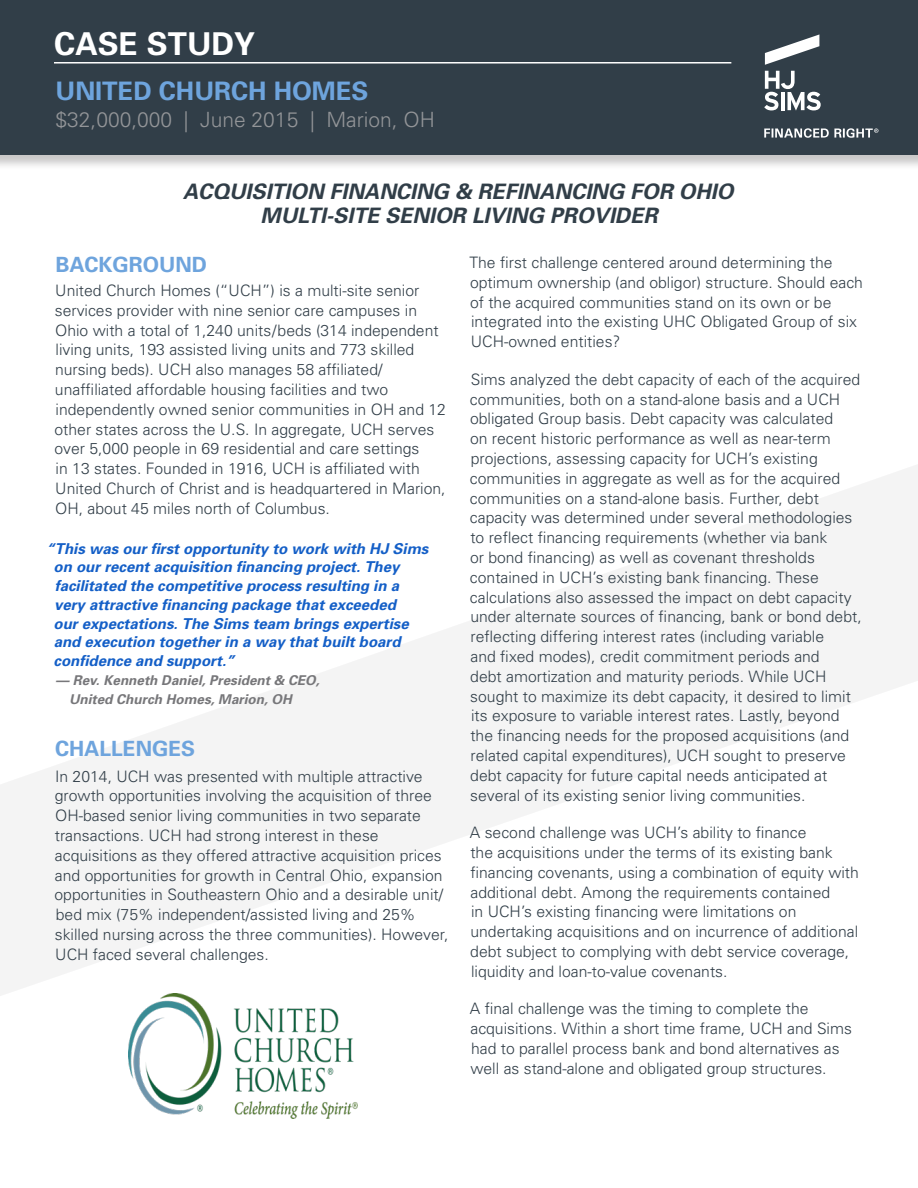
<style>
.page{position:relative;width:918px;height:1188px;background:#fff}
.page>*{position:absolute;margin:0;border:0;box-sizing:border-box;transform-origin:0 0}
.t1{font:700 31.5px "Univers";color:#fff}
.t2{font:700 25.5px "Univers";color:#6ea4dd}
.Sub_Spacing{font:italic 700 21.3px/24px "Univers";color:#313e48;text-align:center}
.t3{font:300 21px "Univers";color:#939598}
.Sub_Spacing-2{font:700 21px "Univers";color:#6ea4dd}
.Sub_Spacing-3{font:300 15.75px/19.8px "Univers";color:#313e48}
.Body_Copy{font:300 15.75px/19.8px "Univers";color:#313e48}
.t4{font:italic 700 15px/18.8px "Univers";color:#145fc7}
.t5{font:italic 700 13.5px/18.8px "Univers";color:#77777a}
</style>
<div class="page">
<div style="left:0;top:0;width:918px;height:170px;background:#231f20;opacity:.25"></div>
<div style="left:0;top:0;width:918px;height:155px;background:#313e48"></div>
<hr style="left:54px;top:62px;width:677px;height:2px;background:#fff">
<svg style="left:765px;top:34px;width:54px;height:31px"></svg>
<svg style="left:764px;top:71px;width:57px;height:40px"></svg>
<svg style="left:764px;top:128px;width:114px;height:10px"></svg>
<svg style="left:0;top:465px;width:918px;height:531px"></svg>
<img style="left:129px;top:993px;width:228px;height:126px">
<h1 class="t1" style="left:54px;top:25px;width:203px">CASE STUDY</h1>
<p class="t2" style="left:56px;top:75px;width:315px">UNITED CHURCH HOMES</p>
<p class="t3" style="left:56px;top:106px;width:381px">$32,000,000 | June 2015 | Marion, OH</p>
<p class="Sub_Spacing" style="left:183px;top:179px;width:552px">ACQUISITION FINANCING &amp; REFINANCING FOR OHIO<br>MULTI-SITE SENIOR LIVING PROVIDER</p>
<p class="Sub_Spacing-2" style="left:55px;top:252px;width:153px">BACKGROUND</p>
<p class="Body_Copy" style="left:55px;top:281px;width:393px">United Church Homes (“UCH”) is a multi-site senior services provider with nine senior care campuses in Ohio with a total of 1,240 units/beds (314 independent living units, 193 assisted living units and 773 skilled nursing beds). UCH also manages 58 affiliated/ unaffiliated affordable housing facilities and two independently owned senior communities in OH and 12 other states across the U.S. In aggregate, UCH serves over 5,000 people in 69 residential and care settings<br>in 13 states. Founded in 1916, UCH is affiliated with United Church of Christ and is headquartered in Marion, OH, about 45 miles north of Columbus.</p>
<p class="t4" style="left:54px;top:539px;width:376px;text-indent:-7px">“This was our first opportunity to work with HJ Sims on our recent acquisition financing project. They facilitated the competitive process resulting in a very attractive financing package that exceeded<br>our expectations. The Sims team brings expertise and execution together in a way that built board confidence and support.”</p>
<p class="t5" style="left:69px;top:671px;width:252px;text-indent:-14px">— Rev. Kenneth Daniel, President &amp; CEO,<br>United Church Homes, Marion, OH</p>
<p class="Sub_Spacing-2" style="left:55px;top:736px;width:142px">CHALLENGES</p>
<p class="Sub_Spacing-3" style="left:55px;top:766px;width:395px">In 2014, UCH was presented with multiple attractive growth opportunities involving the acquisition of three OH-based senior living communities in two separate transactions. UCH had strong interest in these acquisitions as they offered attractive acquisition prices and opportunities for growth in Central Ohio, expansion opportunities in Southeastern Ohio and a desirable unit/ bed mix (75% independent/assisted living and 25% skilled nursing across the three communities). However, UCH faced several challenges.</p>
<p class="Sub_Spacing-3" style="left:469px;top:253px;width:395px">The first challenge centered around determining the optimum ownership (and obligor) structure. Should each of the acquired communities stand on its own or be integrated into the existing UHC Obligated Group of six UCH-owned entities?</p>
<p class="Sub_Spacing-3" style="left:470px;top:369px;width:393px">Sims analyzed the debt capacity of each of the acquired communities, both on a stand-alone basis and a UCH obligated Group basis. Debt capacity was calculated<br>on recent historic performance as well as near-term projections, assessing capacity for UCH’s existing communities in aggregate as well as for the acquired communities on a stand-alone basis. Further, debt capacity was determined under several methodologies to reflect financing requirements (whether via bank<br>or bond financing) as well as covenant thresholds contained in UCH’s existing bank financing. These calculations also assessed the impact on debt capacity under alternate sources of financing, bank or bond debt, reflecting differing interest rates (including variable<br>and fixed modes), credit commitment periods and<br>debt amortization and maturity periods. While UCH sought to maximize its debt capacity, it desired to limit its exposure to variable interest rates. Lastly, beyond the financing needs for the proposed acquisitions (and related capital expenditures), UCH sought to preserve debt capacity for future capital needs anticipated at several of its existing senior living communities.</p>
<p class="Sub_Spacing-3" style="left:470px;top:823px;width:391px">A second challenge was UCH’s ability to finance<br>the acquisitions under the terms of its existing bank financing covenants, using a combination of equity with additional debt. Among the requirements contained<br>in UCH’s existing financing were limitations on undertaking acquisitions and on incurrence of additional debt subject to complying with debt service coverage, liquidity and loan-to-value covenants.</p>
<p class="Sub_Spacing-3" style="left:470px;top:999px;width:384px">A final challenge was the timing to complete the acquisitions. Within a short time frame, UCH and Sims had to parallel process bank and bond alternatives as well as stand-alone and obligated group structures.</p>
</div>
